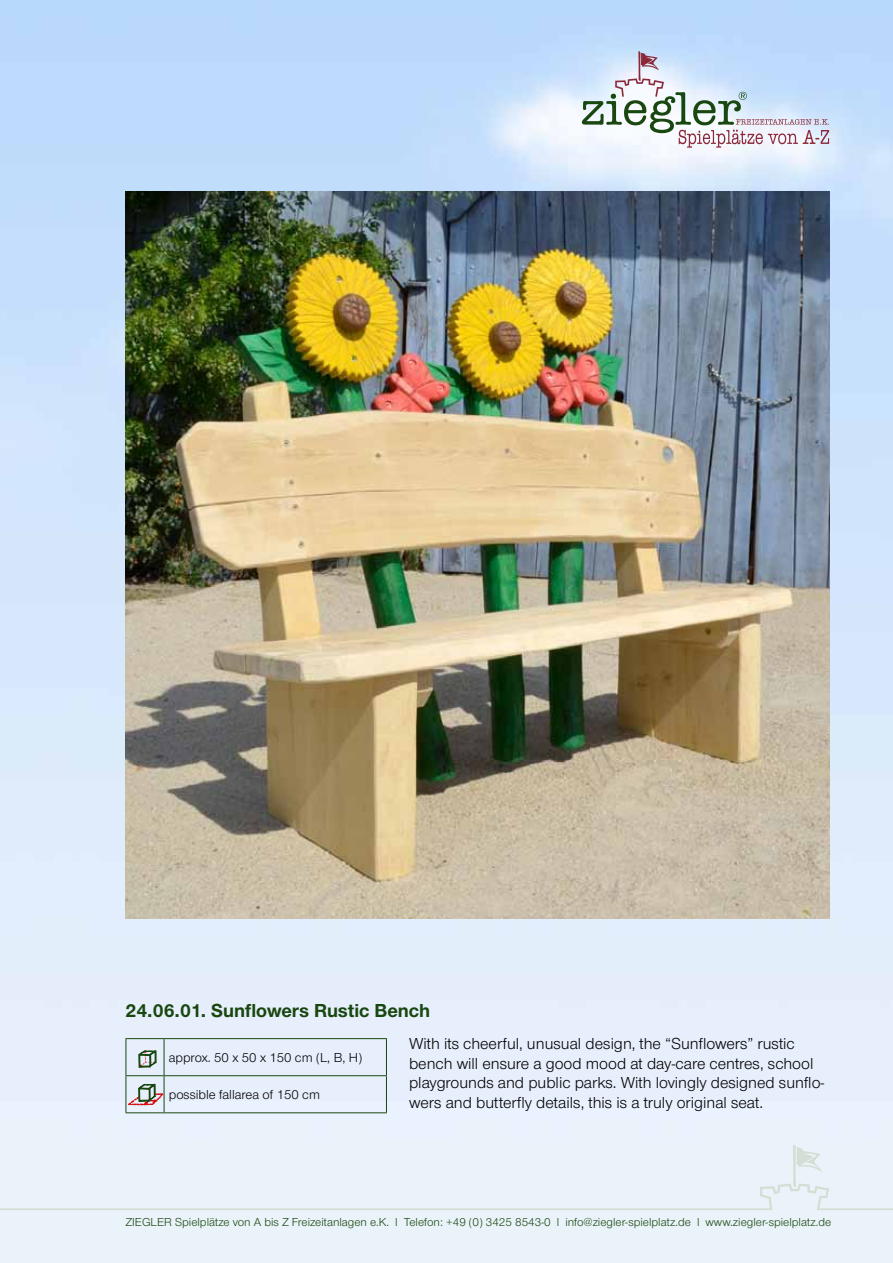
<style>
.page{position:relative;width:893px;height:1263px;background:#fff}
.page>*{position:absolute;margin:0;border:0;box-sizing:border-box;transform-origin:0 0}
.t1{font:700 19.5px "Nimbus San Nov";color:#18470f}
.t2{font:16.5px/19.8px "Nimbus San Nov";color:#000}
.t3{font:13.5px "Nimbus San Nov";color:#000}
.t4{font:12px "Nimbus San Nov";color:#18470f}
</style>
<div class="page">
<img style="left:0;top:0;width:893px;height:1263px">
<svg style="left:582px;top:50px;width:247px;height:98px"></svg>
<div style="left:0;top:1143px;width:893px;height:67px;background:#eaf3fa"></div>
<img style="left:125px;top:191px;width:704px;height:727px">
<hr style="left:164px;top:1039px;width:1px;height:36px;background:#18470f">
<hr style="left:164px;top:1076px;width:1px;height:36px;background:#18470f">
<hr style="left:125px;top:1038px;width:39px;height:1px;background:#18470f">
<hr style="left:125px;top:1039px;width:1px;height:36px;background:#18470f">
<hr style="left:164px;top:1038px;width:223px;height:1px;background:#18470f">
<hr style="left:386px;top:1039px;width:1px;height:36px;background:#18470f">
<hr style="left:125px;top:1075px;width:39px;height:1px;background:#18470f">
<hr style="left:125px;top:1076px;width:1px;height:36px;background:#18470f">
<hr style="left:164px;top:1075px;width:223px;height:1px;background:#18470f">
<hr style="left:386px;top:1076px;width:1px;height:36px;background:#18470f">
<hr style="left:125px;top:1112px;width:39px;height:1px;background:#18470f">
<hr style="left:164px;top:1112px;width:223px;height:1px;background:#18470f">
<svg style="left:139px;top:1050px;width:18px;height:24px"></svg>
<svg style="left:128px;top:1084px;width:35px;height:21px"></svg>
<p class="t1" style="left:125px;top:999px;width:306px">24.06.01. Sunflowers Rustic Bench</p>
<p class="t3" style="left:169px;top:1049px;width:195px">approx. 50 x 50 x 150 cm (L, B, H)</p>
<p class="t3" style="left:169px;top:1087px;width:153px">possible fallarea of 150 cm</p>
<p class="t2" style="left:409px;top:1033px;width:417px">With its cheerful, unusual design, the “Sunflowers” rustic bench will ensure a good mood at day-care centres, school playgrounds and public parks. With lovingly designed sunflo&shy;wers and butterfly details, this is a truly original seat.</p>
<p class="t4" style="left:125px;top:1215px;width:707px">ZIEGLER Spielplätze von A bis Z Freizeitanlagen e.K. l Telefon: +49 (0) 3425 8543-0 l info@ziegler-spielplatz.de l www.ziegler-spielplatz.de</p>
</div>
